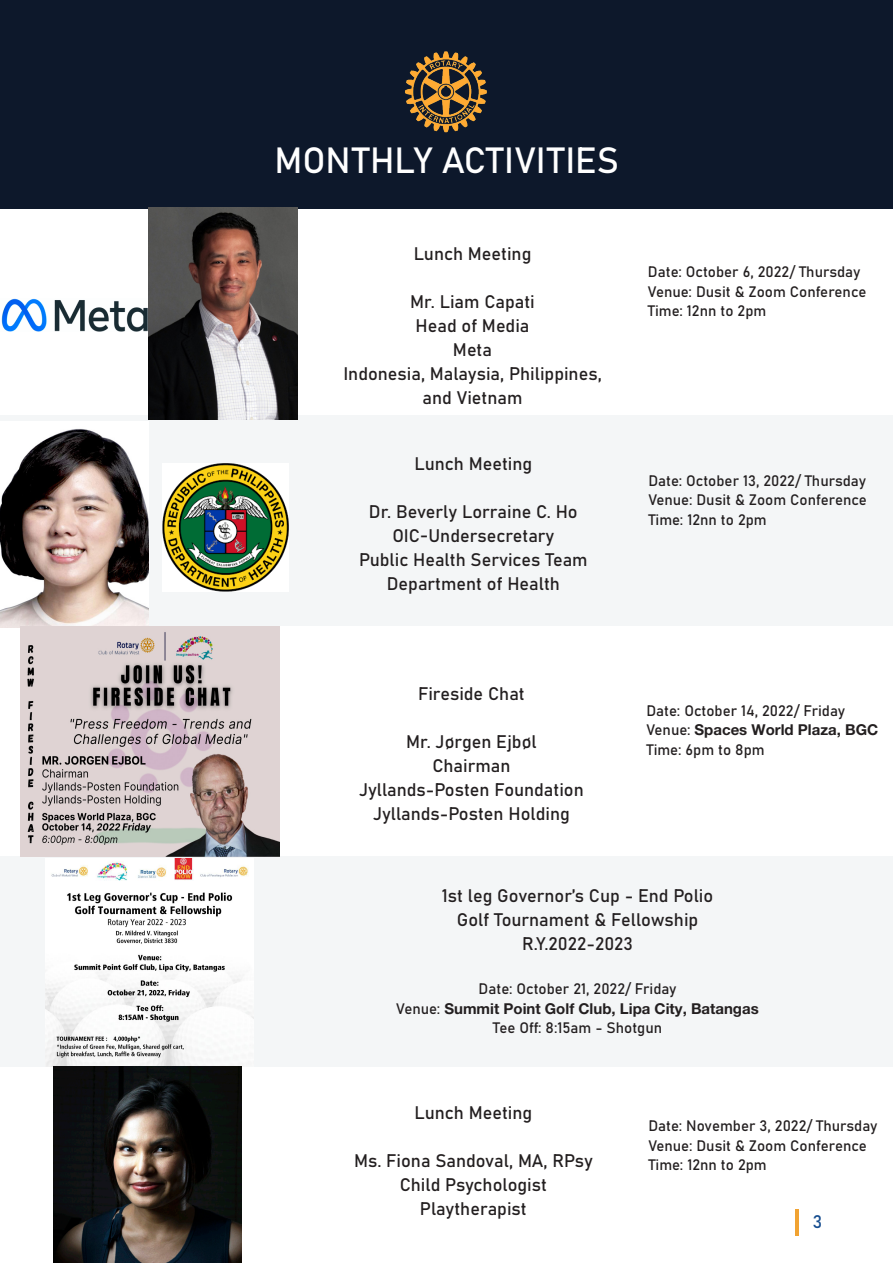
<style>
.page{position:relative;width:893px;height:1263px;background:#fff}
.page>*{position:absolute;margin:0;border:0;box-sizing:border-box;transform-origin:0 0}
.t1{font:36px "Bahnschrift";color:#fff}
.t2{font:18px/24px "Bahnschrift";color:#231f20;text-align:center}
.t3{font:18px "Bahnschrift";color:#164d8f}
.t4{font:15px "Bahnschrift";color:#231f20}
.t5{font:700 15px "Helvetica Neue LT Pro";color:#231f20}
.s1{font-family:"Bahnschrift";font-weight:400}
</style>
<div class="page">
<hr style="left:795px;top:1209px;width:3px;height:26px;background:#f1a332">
<div style="left:0;top:0;width:893px;height:208px;background:#0d182b"></div>
<img style="left:405px;top:51px;width:82px;height:82px">
<div style="left:1px;top:856px;width:892px;height:211px;background:#f4f6f7"></div>
<div style="left:0;top:415px;width:893px;height:211px;background:#f4f6f7"></div>
<img style="left:1px;top:298px;width:146px;height:34px">
<img style="left:149px;top:207px;width:148px;height:212px">
<img style="left:0;top:421px;width:149px;height:206px">
<img style="left:162px;top:463px;width:126px;height:128px">
<img style="left:20px;top:626px;width:259px;height:231px">
<img style="left:46px;top:858px;width:208px;height:208px">
<img style="left:54px;top:1067px;width:188px;height:196px">
<p class="t1" style="left:275px;top:133px;width:346px">MONTHLY ACTIVITIES</p>
<p class="t2" style="left:414px;top:241px;width:119px">Lunch Meeting</p>
<p class="t2" style="left:410px;top:289px;width:126px">Mr. Liam Capati</p>
<p class="t2" style="left:416px;top:313px;width:115px">Head of Media</p>
<p class="t2" style="left:453px;top:337px;width:41px">Meta</p>
<p class="t2" style="left:343px;top:361px;width:260px">Indonesia, Malaysia, Philippines,</p>
<p class="t2" style="left:423px;top:385px;width:101px">and Vietnam</p>
<p class="t2" style="left:414px;top:451px;width:119px">Lunch Meeting</p>
<p class="t2" style="left:369px;top:499px;width:210px">Dr. Beverly Lorraine C. Ho</p>
<p class="t2" style="left:392px;top:523px;width:163px">OIC-Undersecretary</p>
<p class="t2" style="left:359px;top:547px;width:230px">Public Health Services Team</p>
<p class="t2" style="left:387px;top:571px;width:175px">Department of Health</p>
<p class="t4" style="left:648px;top:261px;width:214px">Date: October 6, 2022/ Thursday</p>
<p class="t4" style="left:648px;top:280px;width:220px">Venue: Dusit &amp; Zoom Conference</p>
<p class="t4" style="left:648px;top:300px;width:120px">Time: 12nn to 2pm</p>
<p class="t4" style="left:648px;top:469px;width:219px">Date: October 13, 2022/ Thursday</p>
<p class="t4" style="left:648px;top:489px;width:220px">Venue: Dusit &amp; Zoom Conference</p>
<p class="t4" style="left:648px;top:508px;width:120px">Time: 12nn to 2pm</p>
<p class="t2" style="left:418px;top:681px;width:108px">Fireside Chat</p>
<p class="t2" style="left:406px;top:729px;width:132px">Mr. Jørgen Ejbøl</p>
<p class="t2" style="left:359px;top:753px;width:226px">Chairman<br>Jyllands-Posten Foundation<br>Jyllands-Posten Holding</p>
<p class="t4" style="left:646px;top:699px;width:200px">Date: October 14, 2022/ Friday</p>
<p class="t5" style="left:646px;top:721px;width:233px"><span class="s1">Venue:</span> Spaces World Plaza, BGC</p>
<p class="t4" style="left:646px;top:738px;width:120px">Time: 6pm to 8pm</p>
<p class="t2" style="left:442px;top:883px;width:273px">1st leg Governor’s Cup - End Polio</p>
<p class="t2" style="left:457px;top:907px;width:243px">Golf Tournament &amp; Fellowship</p>
<p class="t2" style="left:522px;top:931px;width:113px">R.Y.2022-2023</p>
<p class="t4" style="left:479px;top:977px;width:199px">Date: October 21, 2022/ Friday</p>
<p class="t5" style="left:396px;top:999px;width:364px"><span class="s1">Venue:</span> Summit Point Golf Club, Lipa City, Batangas</p>
<p class="t4" style="left:493px;top:1016px;width:171px">Tee Off: 8:15am - Shotgun</p>
<p class="t2" style="left:414px;top:1099px;width:119px">Lunch Meeting</p>
<p class="t2" style="left:354px;top:1147px;width:240px">Ms. Fiona Sandoval, MA, RPsy</p>
<p class="t2" style="left:400px;top:1171px;width:149px">Child Psychologist</p>
<p class="t2" style="left:420px;top:1195px;width:108px">Playtherapist</p>
<p class="t4" style="left:648px;top:1115px;width:230px">Date: November 3, 2022/ Thursday</p>
<p class="t4" style="left:648px;top:1134px;width:220px">Venue: Dusit &amp; Zoom Conference</p>
<p class="t4" style="left:648px;top:1154px;width:120px">Time: 12nn to 2pm</p>
<p class="t3" style="left:813px;top:1208px;width:11px">3</p>
</div>
